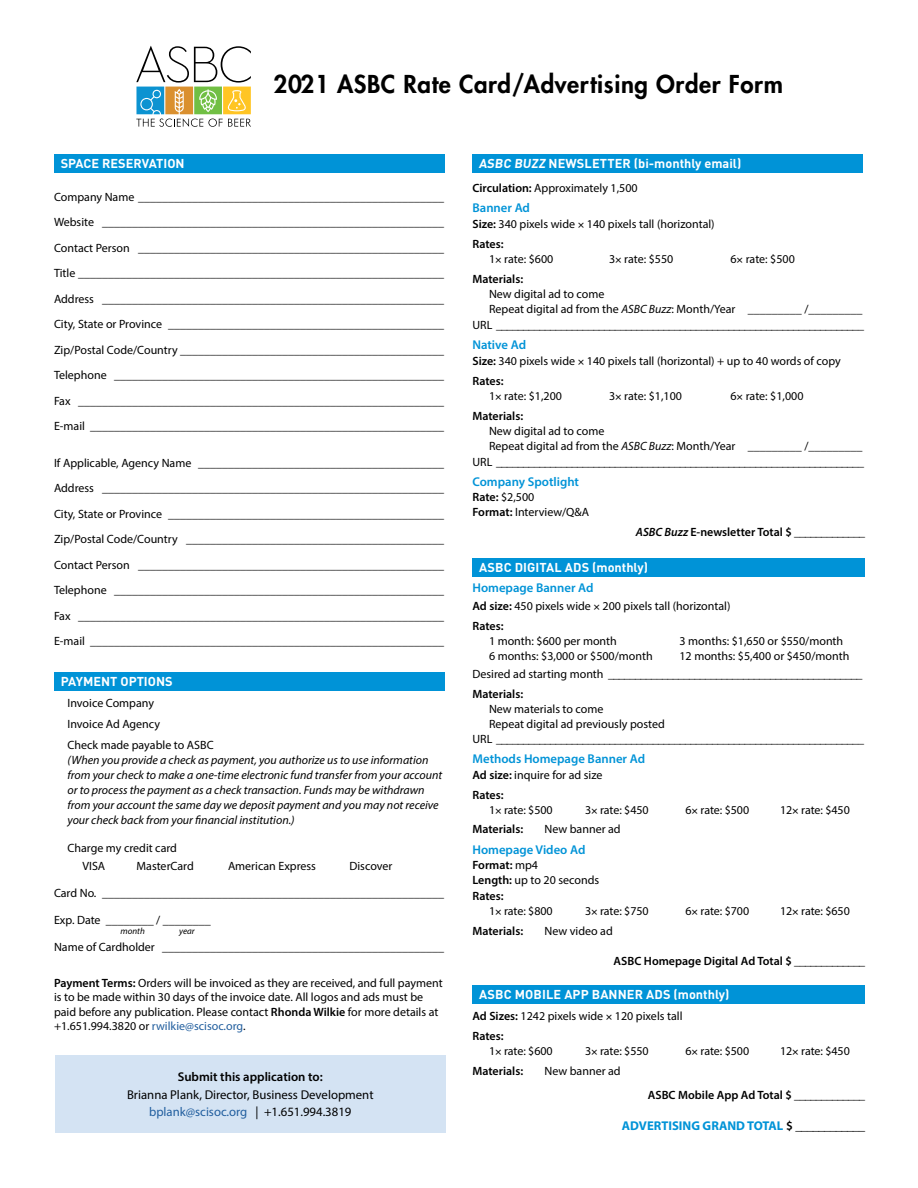
<style>
.page{position:relative;width:918px;height:1188px;background:#fff}
.page>*{position:absolute;margin:0;border:0;box-sizing:border-box;transform-origin:0 0}
.t1{font:800 24px "Futura";letter-spacing:.025em;color:#000}
.t2{font:700 12.75px "DIN Pro";color:#fff}
.t3{font:600 12.75px "Myriad Pro";color:#0093d7}
.t4{font:12.75px/17.2px "Myriad Pro";color:#000;text-align:center}
.t5{font:700 12.75px "Myriad Pro";color:#0093d7}
.t6{font:600 12.75px "Myriad Pro";color:#000}
.t7{font:12px/25.5px "Myriad Pro";color:#000}
.t8{font:italic 12px/15px "Myriad Pro";color:#000}
.t9{font:600 12px/15.8px "Myriad Pro";color:#000}
.t10{font:italic 9px "Myriad Pro";color:#000}
.s1{font-weight:600}
.s2{color:#215e9e}
.s3{font-style:italic}
.s4{font-weight:400}
.s5{font-weight:600;color:#000}
.s6{font-weight:400;color:#000}
</style>
<div class="page">
<svg style="left:136px;top:46px;width:115px;height:81px"></svg>
<div style="left:472px;top:985px;width:393px;height:19px;background:#0093d7"></div>
<div style="left:472px;top:155px;width:391px;height:18px;background:#0093d7"></div>
<div style="left:54px;top:155px;width:391px;height:18px;background:#0093d7"></div>
<div style="left:54px;top:673px;width:391px;height:18px;background:#0093d7"></div>
<div style="left:472px;top:558px;width:393px;height:18px;background:#0093d7"></div>
<div style="left:55px;top:1055px;width:391px;height:77px;background:#d4e3f3"></div>
<h1 class="t1" style="left:274px;top:68px;width:511px">2021 ASBC Rate Card/Advertising Order Form</h1>
<p class="t2" style="left:61px;top:155px;width:125px">SPACE RESERVATION</p>
<p class="t2" style="left:479px;top:155px;width:264px">ASBC BUZZ NEWSLETTER (bi-monthly email)</p>
<p class="t7" style="left:54px;top:184px;width:392px;text-align:justify">Company Name ___________________________________________________ Website _________________________________________________________ Contact Person ___________________________________________________ Title _____________________________________________________________ Address _________________________________________________________ City, State or Province ______________________________________________ Zip/Postal Code/Country ____________________________________________ Telephone _______________________________________________________ Fax _____________________________________________________________ E-mail ___________________________________________________________</p>
<p class="t7" style="left:54px;top:450px;width:391px;text-align:justify">If Applicable, Agency Name _________________________________________ Address _________________________________________________________ City, State or Province ______________________________________________ Zip/Postal Code/Country ___________________________________________ Contact Person ___________________________________________________ Telephone _______________________________________________________ Fax _____________________________________________________________ E-mail ___________________________________________________________</p>
<p class="t2" style="left:61px;top:673px;width:113px">PAYMENT OPTIONS</p>
<p class="t7" style="left:68px;top:693px;width:148px;line-height:21px">Invoice Company<br>Invoice Ad Agency<br>Check made payable to ASBC</p>
<p class="t8" style="left:68px;top:753px;width:376px">(When you provide a check as payment, you authorize us to use information from your check to make a one-time electronic fund transfer from your account or to process the payment as a check transaction. Funds may be withdrawn from your account the same day we deposit payment and you may not receive your check back from your financial institution.)</p>
<p class="t7" style="left:82px;top:839px;width:96px;line-height:18px;text-indent:-15px">Charge my credit card<br>VISA</p>
<p class="t7" style="left:136px;top:853px;width:59px">MasterCard</p>
<p class="t7" style="left:228px;top:853px;width:90px">American Express</p>
<p class="t7" style="left:350px;top:853px;width:44px">Discover</p>
<p class="t7" style="left:54px;top:880px;width:391px">Card No. _________________________________________________________</p>
<p class="t7" style="left:54px;top:907px;width:158px">Exp. Date ________ / ________</p>
<p class="t7" style="left:54px;top:934px;width:391px">Name of Cardholder _______________________________________________</p>
<p class="t7" style="left:54px;top:975px;width:390px;line-height:14.4px"><span class="s1">Payment Terms:</span> Orders will be invoiced as they are received, and full payment is to be made within 30 days of the invoice date. All logos and ads must be paid before any publication. Please contact <span class="s1">Rhonda Wilkie</span> for more details at +1.651.994.3820 or <span class="s2">rwilkie@scisoc.org</span>.</p>
<p class="t10" style="left:120px;top:925px;width:26px">month</p>
<p class="t10" style="left:179px;top:925px;width:17px">year</p>
<p class="t6" style="left:178px;top:1069px;width:147px">Submit this application to:</p>
<p class="t4" style="left:127px;top:1085px;width:248px">Brianna Plank, Director, Business Development <span class="s2">bplank@scisoc.org</span> | +1.651.994.3819</p>
<p class="t7" style="left:472px;top:175px;width:167px"><span class="s1">Circulation:</span> Approximately 1,500</p>
<p class="t3" style="left:472px;top:199px;width:59px">Banner Ad</p>
<p class="t7" style="left:472px;top:213px;width:244px;line-height:20.2px"><span class="s1">Size:</span> 340 pixels wide 140 pixels tall (horizontal)<br><span class="s1">Rates:</span></p>
<p class="t7" style="left:489px;top:246px;width:66px">1 rate: $600</p>
<p class="t7" style="left:609px;top:246px;width:66px">3 rate: $550</p>
<p class="t7" style="left:730px;top:246px;width:66px">6 rate: $500</p>
<p class="t9" style="left:472px;top:271px;width:52px">Materials:</p>
<p class="t7" style="left:489px;top:281px;width:117px">New digital ad to come</p>
<p class="t7" style="left:489px;top:296px;width:375px">Repeat digital ad from the <span class="s3">ASBC Buzz</span>: Month/Year _________ /_________</p>
<p class="t7" style="left:472px;top:312px;width:393px">URL ____________________________________________________________________</p>
<p class="t3" style="left:472px;top:337px;width:55px">Native Ad</p>
<p class="t7" style="left:472px;top:351px;width:370px;line-height:20.2px"><span class="s1">Size:</span> 340 pixels wide 140 pixels tall (horizontal) + up to 40 words of copy<br><span class="s1">Rates:</span></p>
<p class="t7" style="left:489px;top:383px;width:75px">1 rate: $1,200</p>
<p class="t7" style="left:609px;top:383px;width:75px">3 rate: $1,100</p>
<p class="t7" style="left:730px;top:383px;width:75px">6 rate: $1,000</p>
<p class="t9" style="left:472px;top:408px;width:52px">Materials:</p>
<p class="t7" style="left:489px;top:418px;width:117px">New digital ad to come</p>
<p class="t7" style="left:489px;top:433px;width:375px">Repeat digital ad from the <span class="s3">ASBC Buzz</span>: Month/Year _________ /_________</p>
<p class="t7" style="left:472px;top:449px;width:393px">URL ____________________________________________________________________</p>
<p class="t3" style="left:472px;top:474px;width:108px">Company Spotlight</p>
<p class="t7" style="left:472px;top:490px;width:118px;line-height:15px"><span class="s1">Rate:</span> $2,500<br><span class="s1">Format:</span> Interview/Q&amp;A</p>
<p class="t9" style="left:636px;top:524px;width:231px"><span class="s3">ASBC Buzz</span> E-newsletter Total $ <span class="s4">_____________</span></p>
<p class="t2" style="left:479px;top:558px;width:170px">ASBC DIGITAL ADS (monthly)</p>
<p class="t3" style="left:472px;top:580px;width:123px">Homepage Banner Ad</p>
<p class="t7" style="left:472px;top:596px;width:259px;line-height:19.5px"><span class="s1">Ad size:</span> 450 pixels wide 200 pixels tall (horizontal)<br><span class="s1">Rates:</span></p>
<p class="t7" style="left:489px;top:628px;width:129px">1 month: $600 per month</p>
<p class="t7" style="left:680px;top:628px;width:165px">3 months: $1,650 or $550/month</p>
<p class="t7" style="left:489px;top:643px;width:165px">6 months: $3,000 or $500/month</p>
<p class="t7" style="left:472px;top:647px;width:391px;line-height:18.3px;text-indent:207px">12 months: $5,400 or $450/month<br>Desired ad starting month _______________________________________________</p>
<p class="t9" style="left:472px;top:685px;width:52px">Materials:</p>
<p class="t7" style="left:489px;top:696px;width:116px">New materials to come</p>
<p class="t7" style="left:489px;top:711px;width:177px">Repeat digital ad previously posted</p>
<p class="t7" style="left:472px;top:726px;width:393px">URL ____________________________________________________________________</p>
<p class="t3" style="left:472px;top:750px;width:174px">Methods Homepage Banner Ad</p>
<p class="t7" style="left:472px;top:764px;width:131px;line-height:20.2px"><span class="s1">Ad size:</span> inquire for ad size<br><span class="s1">Rates:</span></p>
<p class="t7" style="left:489px;top:797px;width:65px">1 rate: $500</p>
<p class="t7" style="left:585px;top:797px;width:65px">3 rate: $450</p>
<p class="t7" style="left:686px;top:797px;width:65px">6 rate: $500</p>
<p class="t7" style="left:780px;top:797px;width:71px">12 rate: $450</p>
<p class="t9" style="left:472px;top:821px;width:52px">Materials:</p>
<p class="t7" style="left:544px;top:816px;width:78px">New banner ad</p>
<p class="t3" style="left:472px;top:841px;width:114px">Homepage Video Ad</p>
<p class="t9" style="left:472px;top:856px;width:128px">Format: <span class="s4">mp4<br></span>Length: <span class="s4">up to 20 seconds<br></span>Rates:</p>
<p class="t7" style="left:489px;top:898px;width:65px">1 rate: $800</p>
<p class="t7" style="left:585px;top:898px;width:65px">3 rate: $750</p>
<p class="t7" style="left:686px;top:898px;width:65px">6 rate: $700</p>
<p class="t7" style="left:780px;top:898px;width:71px">12 rate: $650</p>
<p class="t9" style="left:472px;top:922px;width:52px">Materials:</p>
<p class="t7" style="left:544px;top:918px;width:70px">New video ad</p>
<p class="t9" style="left:614px;top:952px;width:253px">ASBC Homepage Digital Ad Total $ <span class="s4">_____________</span></p>
<p class="t2" style="left:479px;top:986px;width:252px">ASBC MOBILE APP BANNER ADS (monthly)</p>
<p class="t7" style="left:472px;top:1006px;width:212px;line-height:20.2px"><span class="s1">Ad Sizes:</span> 1242 pixels wide 120 pixels tall<br><span class="s1">Rates:</span></p>
<p class="t7" style="left:489px;top:1038px;width:65px">1 rate: $600</p>
<p class="t7" style="left:585px;top:1038px;width:65px">3 rate: $550</p>
<p class="t7" style="left:686px;top:1038px;width:65px">6 rate: $500</p>
<p class="t7" style="left:780px;top:1038px;width:71px">12 rate: $450</p>
<p class="t9" style="left:472px;top:1063px;width:52px">Materials:</p>
<p class="t7" style="left:544px;top:1058px;width:78px">New banner ad</p>
<p class="t9" style="left:648px;top:1087px;width:219px">ASBC Mobile App Ad Total $ <span class="s4">_____________</span></p>
<p class="t5" style="left:622px;top:1118px;width:245px">ADVERTISING GRAND TOTAL <span class="s5">$</span> <span class="s6">____________</span></p>
</div>
